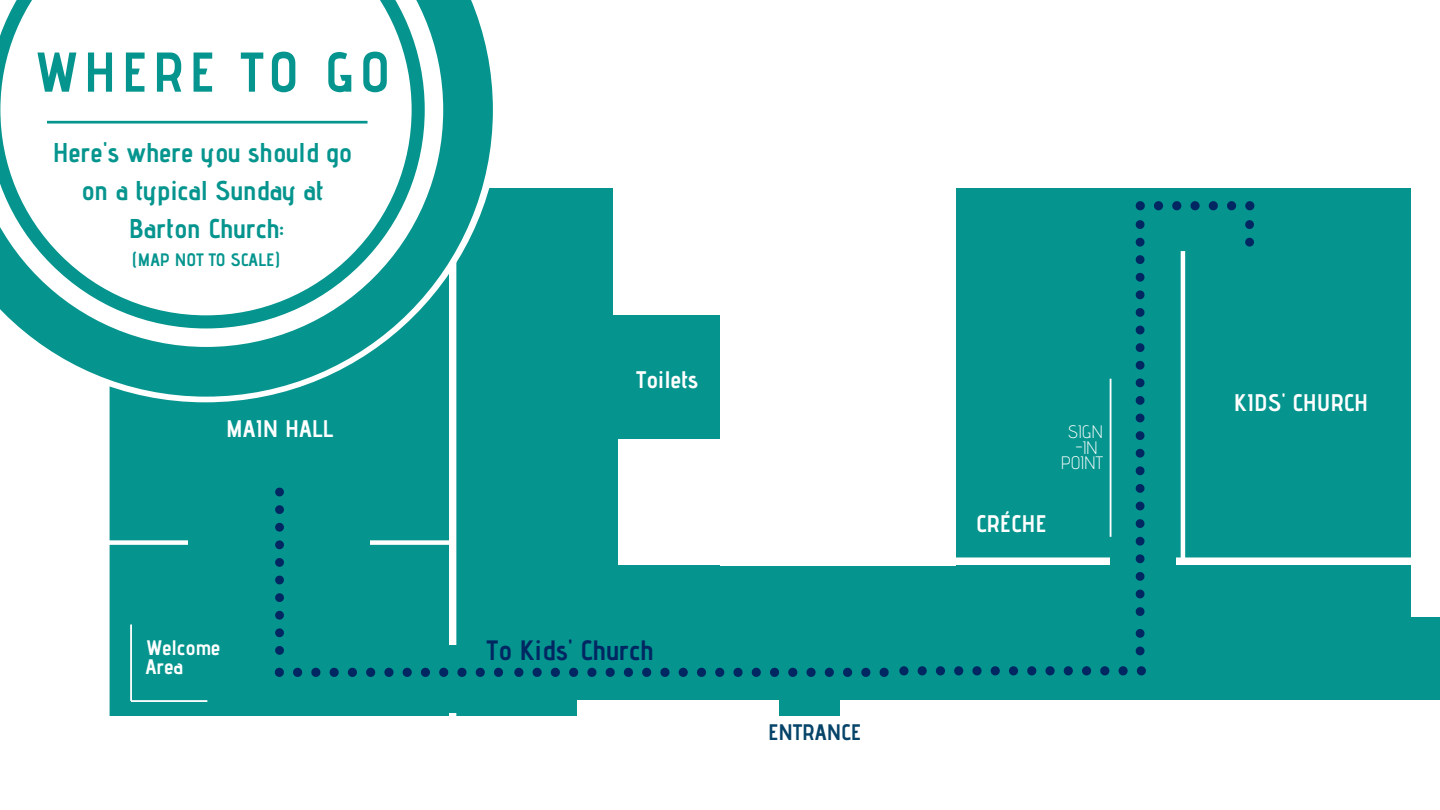
<style>
.page{position:relative;width:1440px;height:810px;background:#05958e}
.page>*{position:absolute;margin:0;border:0;box-sizing:border-box;transform-origin:0 0}
.t1{font:700 56px "Advent Pro";letter-spacing:.09em;color:#05958e}
.t2{font:700 28px "Advent Pro";color:#002762}
.t3{font:700 27.2px/38px "Advent Pro";color:#05958e;text-align:center}
.t4{font:700 24px "Advent Pro";color:#fff}
.t5{font:700 22.5px "Advent Pro";color:#064369}
.t6{font:700 21px/18.8px "Advent Pro";color:#fff}
.t7{font:700 18px "Advent Pro";color:#05958e}
.t8{font:300 18px/15.8px "Advent Pro";color:#fff;text-align:center}
</style>
<div class="page">
<div style="left:720px;top:117px;width:235px;height:448px;background:#fff"></div>
<div style="left:235px;top:0;width:1205px;height:188px;background:#fff"></div>
<div style="left:0;top:128px;width:103px;height:601px;background:#fff"></div>
<svg style="left:103px;top:402px;width:353px;height:315px"></svg>
<svg style="left:45px;top:0;width:448px;height:397px"></svg>
<svg style="left:20px;top:0;width:423px;height:347px"></svg>
<svg style="left:0;top:0;width:425px;height:328px;fill:#fff"></svg>
<svg style="left:47px;top:121px;width:321px;height:3px"></svg>
<div style="left:613px;top:0;width:183px;height:315px;background:#fff"></div>
<div style="left:0;top:717px;width:1440px;height:93px;background:#fff"></div>
<div style="left:618px;top:440px;width:181px;height:125px;background:#fff"></div>
<svg style="left:955px;top:188px;width:456px;height:377px"></svg>
<svg style="left:1181px;top:251px;width:4px;height:310px"></svg>
<div style="left:1411px;top:168px;width:29px;height:449px;background:#fff"></div>
<div style="left:366px;top:646px;width:181px;height:67px;background:#05958e"></div>
<div style="left:189px;top:509px;width:181px;height:68px;background:#05958e"></div>
<svg style="left:130px;top:624px;width:77px;height:78px"></svg>
<div style="left:1110px;top:528px;width:66px;height:67px;background:#05958e"></div>
<svg style="left:1110px;top:379px;width:1px;height:158px"></svg>
<div style="left:578px;top:701px;width:201px;height:109px;background:#fff"></div>
<div style="left:840px;top:701px;width:600px;height:109px;background:#fff"></div>
<svg style="left:1137px;top:666px;width:9px;height:9px"></svg>
<svg style="left:1119px;top:666px;width:9px;height:9px"></svg>
<svg style="left:1100px;top:666px;width:9px;height:9px"></svg>
<svg style="left:1082px;top:666px;width:9px;height:9px"></svg>
<svg style="left:1064px;top:666px;width:9px;height:9px"></svg>
<svg style="left:1045px;top:666px;width:10px;height:9px"></svg>
<svg style="left:1027px;top:666px;width:9px;height:9px"></svg>
<svg style="left:1009px;top:666px;width:9px;height:9px"></svg>
<svg style="left:991px;top:666px;width:9px;height:9px"></svg>
<svg style="left:972px;top:666px;width:10px;height:9px"></svg>
<svg style="left:954px;top:666px;width:9px;height:9px"></svg>
<svg style="left:936px;top:666px;width:9px;height:9px"></svg>
<svg style="left:918px;top:666px;width:9px;height:9px"></svg>
<svg style="left:899px;top:666px;width:10px;height:9px"></svg>
<svg style="left:1136px;top:255px;width:9px;height:9px"></svg>
<svg style="left:1136px;top:273px;width:9px;height:9px"></svg>
<svg style="left:1136px;top:290px;width:9px;height:9px"></svg>
<svg style="left:1136px;top:308px;width:9px;height:9px"></svg>
<svg style="left:1136px;top:326px;width:9px;height:8px"></svg>
<svg style="left:1136px;top:343px;width:9px;height:9px"></svg>
<svg style="left:1136px;top:361px;width:9px;height:9px"></svg>
<svg style="left:1136px;top:378px;width:9px;height:9px"></svg>
<svg style="left:1136px;top:396px;width:9px;height:9px"></svg>
<svg style="left:1136px;top:414px;width:9px;height:8px"></svg>
<svg style="left:1136px;top:431px;width:9px;height:9px"></svg>
<svg style="left:1136px;top:449px;width:9px;height:9px"></svg>
<svg style="left:1136px;top:466px;width:9px;height:9px"></svg>
<svg style="left:1136px;top:484px;width:9px;height:9px"></svg>
<svg style="left:1136px;top:502px;width:9px;height:8px"></svg>
<svg style="left:1136px;top:519px;width:9px;height:9px"></svg>
<svg style="left:1136px;top:537px;width:9px;height:9px"></svg>
<svg style="left:1136px;top:554px;width:9px;height:9px"></svg>
<svg style="left:1136px;top:572px;width:9px;height:9px"></svg>
<svg style="left:1136px;top:590px;width:9px;height:8px"></svg>
<svg style="left:1136px;top:607px;width:9px;height:9px"></svg>
<svg style="left:1245px;top:201px;width:9px;height:9px"></svg>
<svg style="left:1227px;top:201px;width:9px;height:9px"></svg>
<svg style="left:1209px;top:201px;width:9px;height:9px"></svg>
<svg style="left:1190px;top:201px;width:10px;height:9px"></svg>
<svg style="left:1172px;top:201px;width:9px;height:9px"></svg>
<svg style="left:1154px;top:201px;width:9px;height:9px"></svg>
<svg style="left:1136px;top:201px;width:9px;height:9px"></svg>
<svg style="left:1136px;top:220px;width:9px;height:9px"></svg>
<svg style="left:1136px;top:238px;width:9px;height:9px"></svg>
<svg style="left:1245px;top:220px;width:9px;height:9px"></svg>
<svg style="left:1245px;top:238px;width:9px;height:9px"></svg>
<svg style="left:880px;top:668px;width:9px;height:9px"></svg>
<svg style="left:861px;top:668px;width:9px;height:9px"></svg>
<svg style="left:843px;top:668px;width:9px;height:9px"></svg>
<svg style="left:825px;top:668px;width:9px;height:9px"></svg>
<svg style="left:807px;top:668px;width:9px;height:9px"></svg>
<svg style="left:788px;top:668px;width:9px;height:9px"></svg>
<svg style="left:770px;top:668px;width:9px;height:9px"></svg>
<svg style="left:752px;top:668px;width:9px;height:9px"></svg>
<svg style="left:733px;top:668px;width:10px;height:9px"></svg>
<svg style="left:715px;top:668px;width:9px;height:9px"></svg>
<svg style="left:697px;top:668px;width:9px;height:9px"></svg>
<svg style="left:679px;top:668px;width:9px;height:9px"></svg>
<svg style="left:660px;top:668px;width:10px;height:9px"></svg>
<svg style="left:642px;top:668px;width:9px;height:9px"></svg>
<svg style="left:624px;top:668px;width:9px;height:9px"></svg>
<svg style="left:606px;top:668px;width:9px;height:9px"></svg>
<svg style="left:587px;top:668px;width:9px;height:9px"></svg>
<svg style="left:569px;top:668px;width:9px;height:9px"></svg>
<svg style="left:551px;top:668px;width:9px;height:9px"></svg>
<svg style="left:533px;top:668px;width:9px;height:9px"></svg>
<svg style="left:514px;top:668px;width:9px;height:9px"></svg>
<svg style="left:1136px;top:629px;width:9px;height:9px"></svg>
<svg style="left:1136px;top:647px;width:9px;height:8px"></svg>
<svg style="left:494px;top:668px;width:9px;height:9px"></svg>
<svg style="left:476px;top:668px;width:9px;height:9px"></svg>
<svg style="left:457px;top:668px;width:10px;height:9px"></svg>
<svg style="left:439px;top:668px;width:9px;height:9px"></svg>
<svg style="left:421px;top:668px;width:9px;height:9px"></svg>
<svg style="left:403px;top:668px;width:9px;height:9px"></svg>
<svg style="left:384px;top:668px;width:9px;height:9px"></svg>
<svg style="left:366px;top:668px;width:9px;height:9px"></svg>
<svg style="left:348px;top:668px;width:9px;height:9px"></svg>
<svg style="left:330px;top:668px;width:9px;height:9px"></svg>
<svg style="left:311px;top:668px;width:9px;height:9px"></svg>
<svg style="left:293px;top:668px;width:9px;height:9px"></svg>
<svg style="left:275px;top:668px;width:9px;height:9px"></svg>
<svg style="left:275px;top:488px;width:9px;height:8px"></svg>
<svg style="left:275px;top:505px;width:9px;height:9px"></svg>
<svg style="left:275px;top:523px;width:9px;height:9px"></svg>
<svg style="left:107px;top:540px;width:346px;height:9px"></svg>
<svg style="left:275px;top:558px;width:9px;height:9px"></svg>
<svg style="left:275px;top:576px;width:9px;height:8px"></svg>
<svg style="left:275px;top:593px;width:9px;height:9px"></svg>
<svg style="left:275px;top:611px;width:9px;height:9px"></svg>
<svg style="left:275px;top:628px;width:9px;height:9px"></svg>
<svg style="left:275px;top:646px;width:9px;height:9px"></svg>
<h1 class="t1" style="left:33px;top:38px;width:359px">WHERE TO GO</h1>
<p class="t3" style="left:53px;top:133px;width:301px">Here's where you should go on a typical Sunday at<br>Barton Church:</p>
<p class="t7" style="left:132px;top:249px;width:150px">(MAP NOT TO SCALE)</p>
<p class="t4" style="left:226px;top:414px;width:108px">MAIN HALL</p>
<p class="t6" style="left:145px;top:638px;width:76px">Welcome<br>Area</p>
<p class="t4" style="left:637px;top:365px;width:63px">Toilets</p>
<p class="t2" style="left:487px;top:633px;width:169px">To Kids' Church</p>
<p class="t5" style="left:768px;top:718px;width:95px">ENTRANCE</p>
<p class="t4" style="left:976px;top:509px;width:72px">CRÉCHE</p>
<p class="t8" style="left:1061px;top:423px;width:44px">SIGN -IN<br>POINT</p>
<p class="t4" style="left:1234px;top:388px;width:136px">KIDS' CHURCH</p>
</div>
